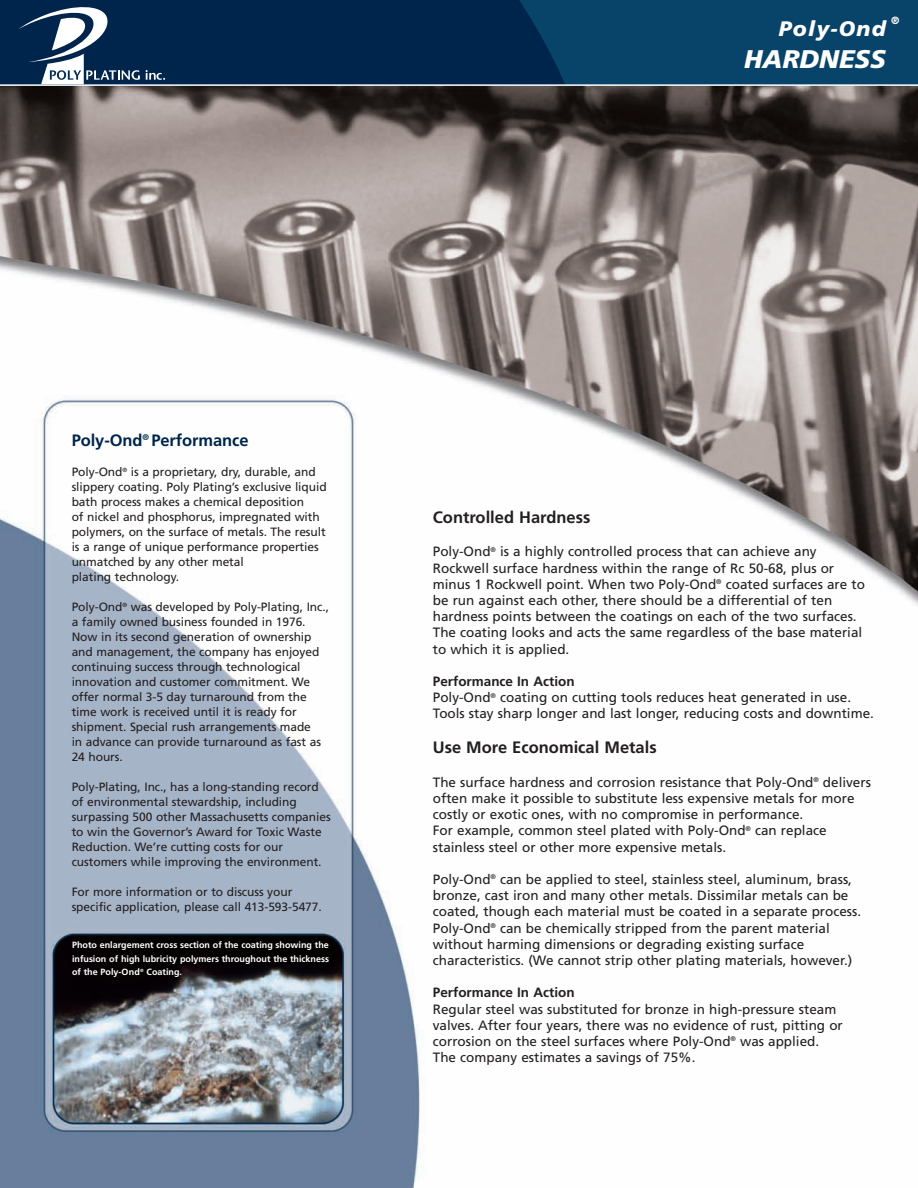
<style>
.page{position:relative;width:918px;height:1188px;background:#fff}
.page>*{position:absolute;margin:0;border:0;box-sizing:border-box;transform-origin:0 0}
.t1{font:italic 900 25.5px "Frutiger";color:#fff}
.t2{font:italic 900 21px "Frutiger";letter-spacing:.06em;color:#fff}
.t3{font:700 16.5px "Frutiger";color:#231f20}
.t4{font:700 16.5px "Frutiger";letter-spacing:-.005em;color:#00254c}
.t5{font:13.5px/16.2px "Frutiger";color:#231f20}
.t6{font:700 13.5px "Frutiger";color:#231f20}
.t7{font:12px/15px "Frutiger";letter-spacing:-.005em;color:#231f20}
.t8{font:italic 900 10.5px "Frutiger";color:#fff}
.t9{font:700 9px/13.5px "Frutiger";color:#fff;text-align:justify}
.s1{font-weight:700}
</style>
<div class="page">
<div style="left:500px;top:0;width:418px;height:85px;background:#084469"></div>
<div style="left:0;top:0;width:565px;height:84px;background:#00254c"></div>
<img style="left:0;top:86px;width:918px;height:1102px">
<svg style="left:18px;top:4px;width:122px;height:80px"></svg>
<svg style="left:146px;top:70px;width:19px;height:10px"></svg>
<hr style="left:0;top:84px;width:918px;height:2px;background:#fff">
<p class="t8" style="left:891px;top:17px;width:10px">®</p>
<h2 class="t2" style="left:779px;top:21px;width:108px">Poly-Ond</h2>
<h1 class="t1" style="left:744px;top:49px;width:143px">HARDNESS</h1>
<p class="t4" style="left:72px;top:434px;width:178px">Poly-Ond<sup>®</sup> Performance</p>
<p class="t7" style="left:72px;top:465px;width:256px">Poly-Ond<sup>®</sup> is a proprietary, dry, durable, and slippery coating. Poly Plating’s exclusive liquid bath process makes a chemical deposition<br>of nickel and phosphorus, impregnated with polymers, on the surface of metals. The result is a range of unique performance properties unmatched by any other metal<br>plating technology.</p>
<p class="t7" style="left:72px;top:600px;width:259px">Poly-Ond<sup>®</sup> was developed by Poly-Plating, Inc., a family owned business founded in 1976.<br>Now in its second generation of ownership and management, the company has enjoyed continuing success through technological innovation and customer commitment. We offer normal 3-5 day turnaround from the time work is received until it is ready for shipment. Special rush arrangements made<br>in advance can provide turnaround as fast as 24 hours.</p>
<p class="t7" style="left:72px;top:780px;width:260px">Poly-Plating, Inc., has a long-standing record of environmental stewardship, including surpassing 500 other Massachusetts companies to win the Governor’s Award for Toxic Waste Reduction. We’re cutting costs for our customers while improving the environment.</p>
<p class="t7" style="left:72px;top:885px;width:252px">For more information or to discuss your specific application, please call 413-593-5477.</p>
<p class="t9" style="left:72px;top:939px;width:259px">Photo enlargement cross section of the coating showing the infusion of high lubricity polymers throughout the thickness of the Poly-Ond<sup>®</sup> Coating.</p>
<p class="t3" style="left:433px;top:510px;width:159px">Controlled Hardness</p>
<p class="t5" style="left:433px;top:545px;width:434px">Poly-Ond<sup>®</sup> is a highly controlled process that can achieve any Rockwell surface hardness within the range of Rc 50-68, plus or minus 1 Rockwell point. When two Poly-Ond<sup>®</sup> coated surfaces are to be run against each other, there should be a differential of ten hardness points between the coatings on each of the two surfaces.<br>The coating looks and acts the same regardless of the base material to which it is applied.</p>
<p class="t5" style="left:433px;top:674px;width:443px"><span class="s1">Performance In Action<br></span>Poly-Ond<sup>®</sup> coating on cutting tools reduces heat generated in use.<br>Tools stay sharp longer and last longer, reducing costs and downtime.</p>
<p class="t3" style="left:433px;top:741px;width:225px">Use More Economical Metals</p>
<p class="t5" style="left:433px;top:775px;width:440px">The surface hardness and corrosion resistance that Poly-Ond<sup>®</sup> delivers often make it possible to substitute less expensive metals for more costly or exotic ones, with no compromise in performance.<br>For example, common steel plated with Poly-Ond<sup>®</sup> can replace stainless steel or other more expensive metals.</p>
<p class="t5" style="left:433px;top:872px;width:430px">Poly-Ond<sup>®</sup> can be applied to steel, stainless steel, aluminum, brass, bronze, cast iron and many other metals. Dissimilar metals can be coated, though each material must be coated in a separate process.<br>Poly-Ond<sup>®</sup> can be chemically stripped from the parent material without harming dimensions or degrading existing surface characteristics. (We cannot strip other plating materials, however.)</p>
<p class="t6" style="left:433px;top:987px;width:143px">Performance In Action</p>
<p class="t5" style="left:433px;top:1002px;width:412px">Regular steel was substituted for bronze in high-pressure steam valves. After four years, there was no evidence of rust, pitting or corrosion on the steel surfaces where Poly-Ond<sup>®</sup> was applied.<br>The company estimates a savings of 75%.</p>
</div>
